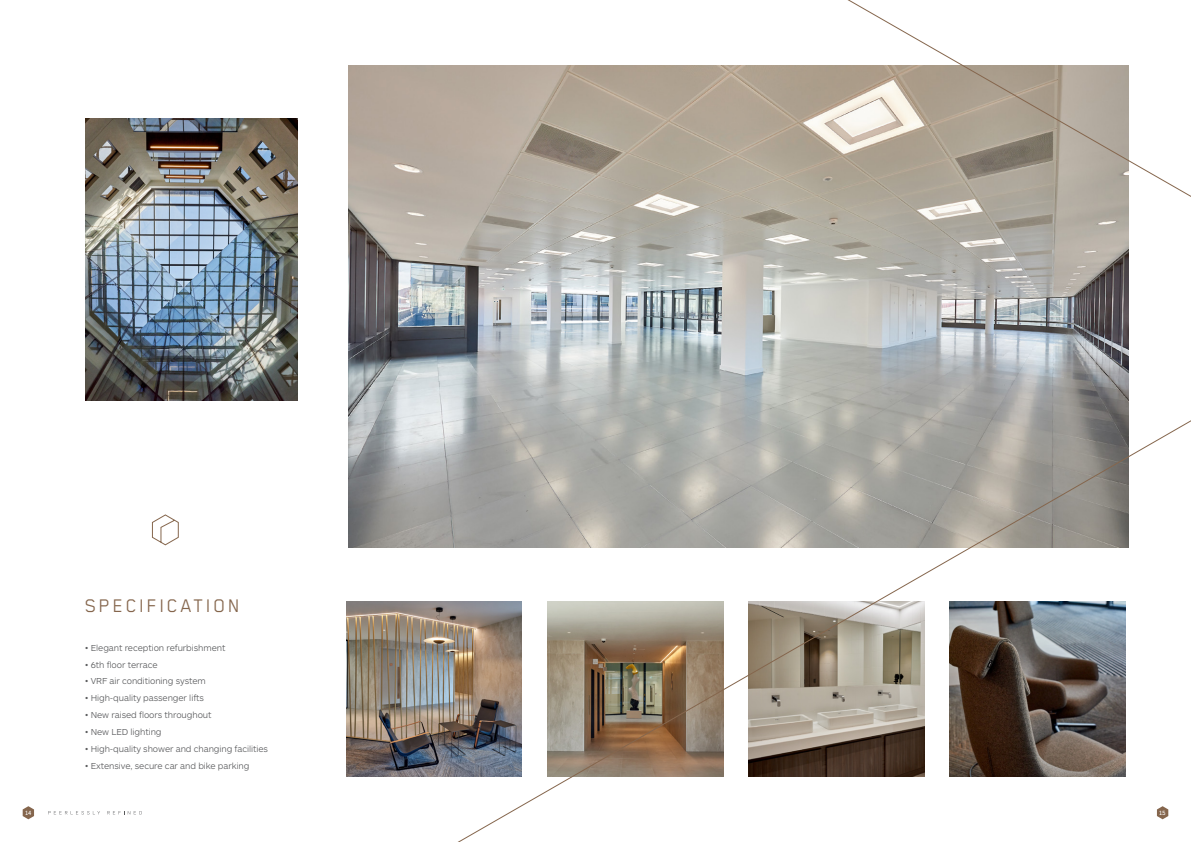
<style>
.page{position:relative;width:1191px;height:842px;background:#fff}
.page>*{position:absolute;margin:0;border:0;box-sizing:border-box;transform-origin:0 0}
.t1{font:21px "Blender Pro";letter-spacing:.13em;color:#85664d}
.t2{font:300 9px "ARS Maquette Pro";letter-spacing:-.01em;color:#57585a}
.t3{font:6px "Boxed";color:#fff}
</style>
<div class="page">
<img style="left:346px;top:601px;width:95px;height:176px">
<svg style="left:23px;top:806px;width:11px;height:13px"></svg>
<svg style="left:48px;top:811px;width:52px;height:3px"></svg>
<svg style="left:107px;top:811px;width:35px;height:3px"></svg>
<img style="left:85px;top:118px;width:213px;height:283px">
<img style="left:349px;top:65px;width:779px;height:482px">
<svg style="left:833px;top:0;width:358px;height:202px"></svg>
<svg style="left:441px;top:415px;width:750px;height:427px"></svg>
<svg style="left:152px;top:514px;width:27px;height:32px"></svg>
<h1 class="t1" style="left:85px;top:594px;width:156px">SPECIFICATION</h1>
<p class="t2" style="left:85px;top:642px;width:142px">• Elegant reception refurbishment</p>
<p class="t2" style="left:85px;top:659px;width:74px">• 6th floor terrace</p>
<p class="t2" style="left:85px;top:675px;width:122px">• VRF air conditioning system</p>
<p class="t2" style="left:85px;top:692px;width:120px">• High-quality passenger lifts</p>
<p class="t2" style="left:85px;top:709px;width:128px">• New raised floors throughout</p>
<p class="t2" style="left:85px;top:726px;width:78px">• New LED lighting</p>
<p class="t2" style="left:85px;top:743px;width:184px">• High-quality shower and changing facilities</p>
<p class="t2" style="left:85px;top:760px;width:166px">• Extensive, secure car and bike parking</p>
<p class="t3" style="left:25px;top:809px;width:7px">14</p>
<p class="t3" style="left:1159px;top:809px;width:8px">15</p>
</div>
